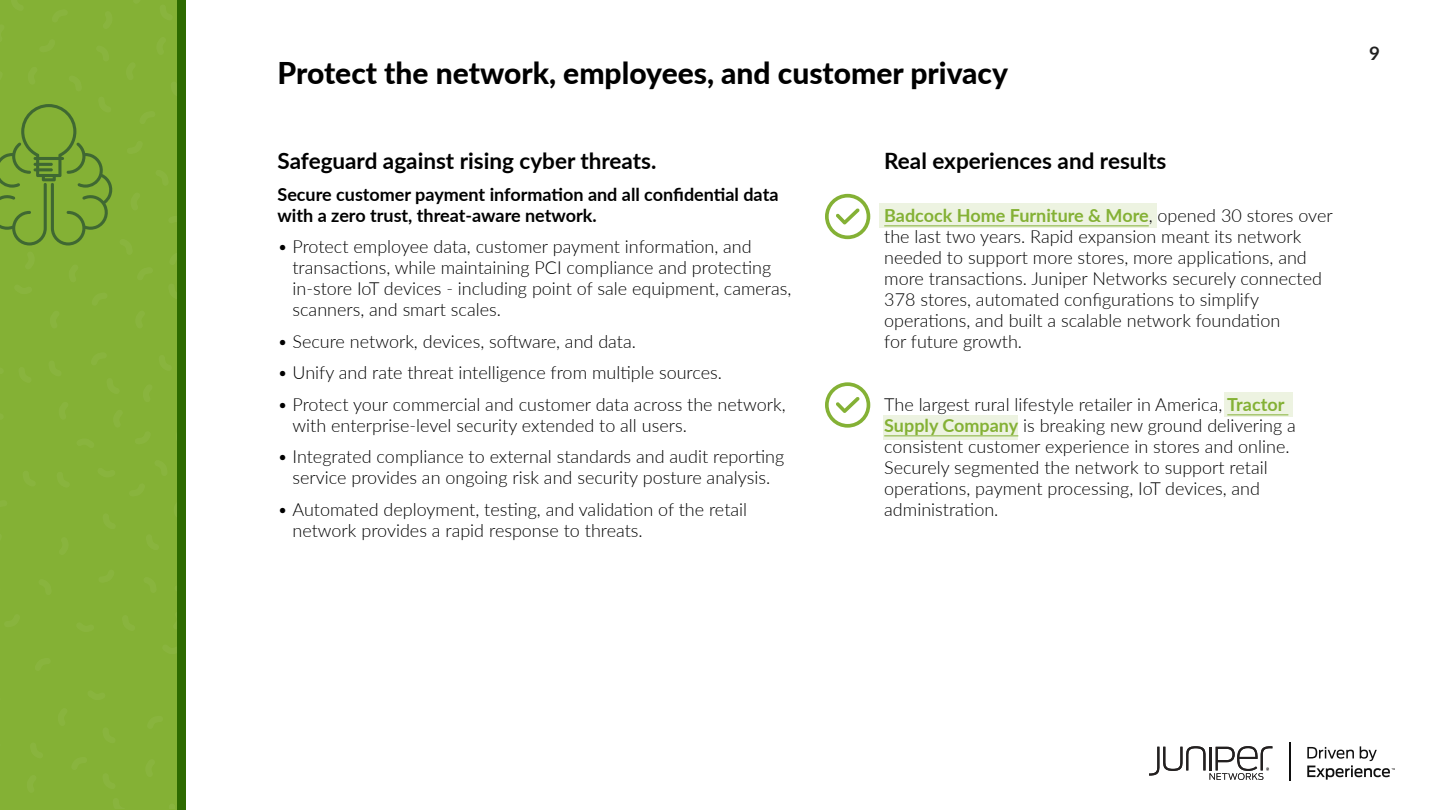
<style>
.page{position:relative;width:1440px;height:810px;background:#fff}
.page>*{position:absolute;margin:0;border:0;box-sizing:border-box;transform-origin:0 0}
.t1{font:800 30px "Lato";color:#000}
.t2{font:700 22.5px "Lato";color:#000}
.t3{font:700 18.75px "Lato";color:#212121}
.t4{font:300 18px/21px "Lato";color:#000}
.t5{font:700 18px/21px "Lato";color:#000}
.s1{font-weight:700;color:#84b135}
</style>
<div class="page">
<div style="left:1224px;top:393px;width:69px;height:24px;background:#edf3e1"></div>
<div style="left:883px;top:415px;width:135px;height:24px;background:#edf3e1"></div>
<div style="left:879px;top:203px;width:277px;height:25px;background:#edf3e1"></div>
<div style="left:0;top:0;width:180px;height:810px;background:#84b135"></div>
<svg style="left:0;top:104px;width:113px;height:142px"></svg>
<div style="left:177px;top:0;width:8px;height:810px;background:#2d6a00"></div>
<hr style="left:1289px;top:742px;width:2px;height:39px;background:#0f0f0f">
<svg style="left:1149px;top:746px;width:123px;height:34px"></svg>
<svg style="left:1307px;top:746px;width:88px;height:34px"></svg>
<hr style="left:884px;top:225px;width:265px;height:1px;background:#84b135">
<hr style="left:1227px;top:414px;width:61px;height:1px;background:#84b135">
<hr style="left:884px;top:435px;width:134px;height:1px;background:#84b135">
<svg style="left:825px;top:194px;width:45px;height:45px"></svg>
<svg style="left:825px;top:382px;width:45px;height:46px"></svg>
<h1 class="t1" style="left:278px;top:51px;width:732px">Protect the network, employees, and customer privacy</h1>
<p class="t2" style="left:278px;top:144px;width:380px">Safeguard against rising cyber threats.</p>
<p class="t5" style="left:278px;top:183px;width:503px">Secure customer payment information and all confidential data with a zero trust, threat-aware network.</p>
<p class="t4" style="left:292px;top:236px;width:500px;text-indent:-15px">• Protect employee data, customer payment information, and transactions, while maintaining PCI compliance and protecting in-store IoT devices - including point of sale equipment, cameras, scanners, and smart scales.</p>
<p class="t4" style="left:278px;top:330px;width:360px">• Secure network, devices, software, and data.</p>
<p class="t4" style="left:278px;top:362px;width:446px">• Unify and rate threat intelligence from multiple sources.</p>
<p class="t4" style="left:292px;top:393px;width:495px;text-indent:-15px">• Protect your commercial and customer data across the network, with enterprise-level security extended to all users.</p>
<p class="t4" style="left:278px;top:446px;width:508px;text-align:center">• Integrated compliance to external standards and audit reporting service provides an ongoing risk and security posture analysis.</p>
<p class="t4" style="left:292px;top:498px;width:456px;text-indent:-15px">• Automated deployment, testing, and validation of the retail network provides a rapid response to threats.</p>
<p class="t2" style="left:884px;top:144px;width:284px">Real experiences and results</p>
<p class="t4" style="left:884px;top:204px;width:450px"><span class="s1">Badcock Home Furniture &amp; More</span>, opened 30 stores over the last two years. Rapid expansion meant its network needed to support more stores, more applications, and more transactions. Juniper Networks securely connected 378 stores, automated configurations to simplify operations, and built a scalable network foundation<br>for future growth.</p>
<p class="t4" style="left:884px;top:393px;width:413px">The largest rural lifestyle retailer in America, <span class="s1">Tractor Supply Company</span> is breaking new ground delivering a consistent customer experience in stores and online.<br>Securely segmented the network to support retail operations, payment processing, IoT devices, and administration.</p>
<p class="t3" style="left:1369px;top:39px;width:12px">9</p>
</div>
